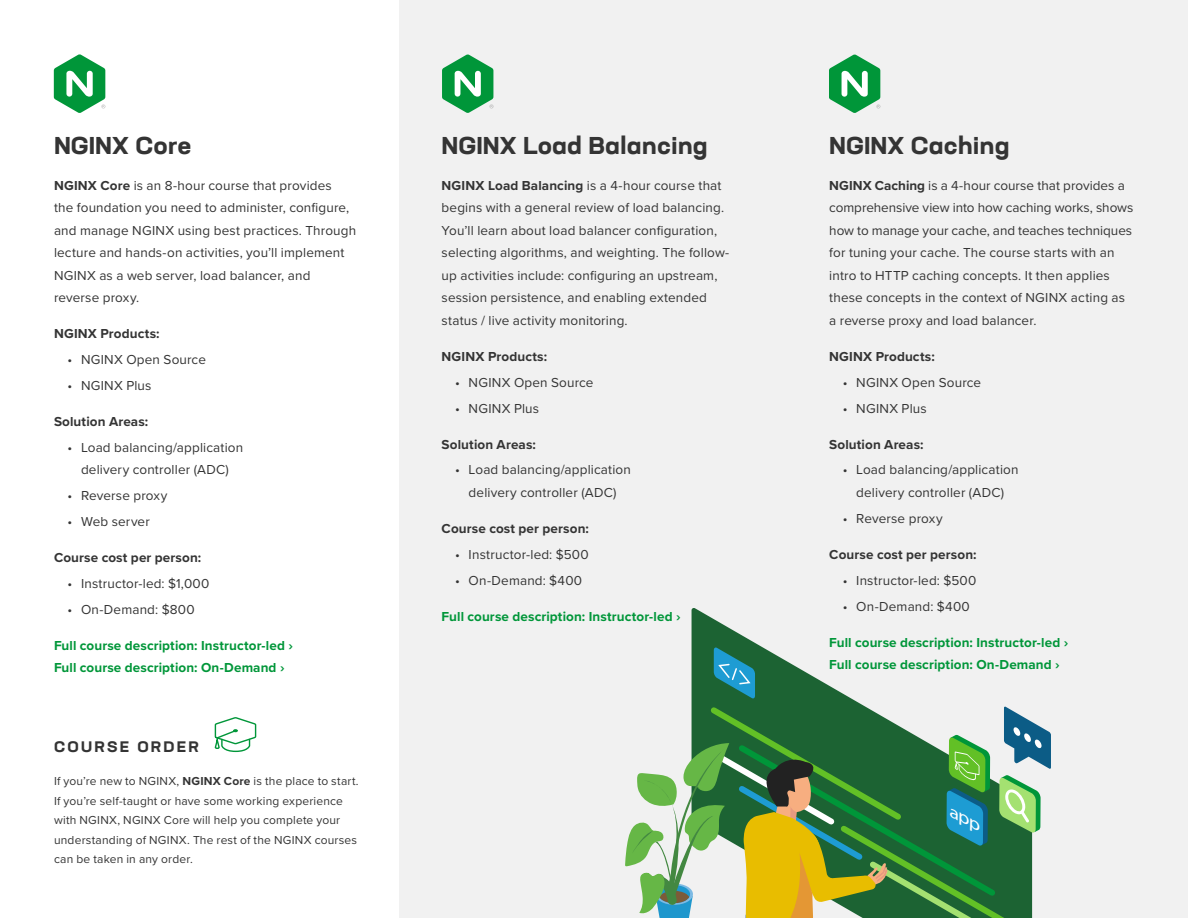
<style>
.page{position:relative;width:1188px;height:918px;background:#fff}
.page>*{position:absolute;margin:0;border:0;box-sizing:border-box;transform-origin:0 0}
.t1{font:700 expanded 24px "Neusa Next Std";color:#343434}
.t2{font:700 expanded 15px "Neusa Next Std";letter-spacing:.15em;color:#343434}
.t3{font:13.5px/22.5px "Proxima Nova";letter-spacing:.01em;color:#343434}
.t4{font:700 13.5px/22.5px "Proxima Nova";letter-spacing:.01em;color:#009639}
.t5{font:700 13.5px "Proxima Nova";letter-spacing:.01em;color:#343434}
.t6{font:12px/19.5px "Proxima Nova";letter-spacing:.015em;color:#343434}
.s1{font-weight:700}
</style>
<div class="page">
<div style="left:400px;top:0;width:788px;height:918px;background:#f1f1f1"></div>
<svg style="left:214px;top:717px;width:43px;height:36px"></svg>
<svg style="left:54px;top:54px;width:51px;height:59px"></svg>
<svg style="left:442px;top:55px;width:51px;height:58px"></svg>
<svg style="left:829px;top:55px;width:51px;height:58px"></svg>
<svg style="left:692px;top:608px;width:70px;height:39px;fill:#1c6333"></svg>
<svg style="left:625px;top:647px;width:426px;height:271px"></svg>
<h1 class="t1" style="left:54px;top:130px;width:139px">NGINX Core</h1>
<p class="t3" style="left:54px;top:173px;width:304px"><span class="s1">NGINX Core</span> is an 8-hour course that provides<br>the foundation you need to administer, configure, and manage NGINX using best practices. Through lecture and hands-on activities, you’ll implement NGINX as a web server, load balancer, and reverse proxy.</p>
<p class="t5" style="left:54px;top:324px;width:107px">NGINX Products:</p>
<p class="t3" style="left:68px;top:348px;width:140px">• NGINX Open Source</p>
<p class="t3" style="left:68px;top:374px;width:86px">• NGINX Plus</p>
<p class="t5" style="left:54px;top:411px;width:96px">Solution Areas:</p>
<p class="t3" style="left:68px;top:436px;width:177px;text-align:center">• Load balancing/application delivery controller (ADC)</p>
<p class="t3" style="left:68px;top:484px;width:101px">• Reverse proxy</p>
<p class="t3" style="left:68px;top:510px;width:84px">• Web server</p>
<p class="t5" style="left:54px;top:548px;width:149px">Course cost per person:</p>
<p class="t3" style="left:68px;top:572px;width:143px">• Instructor-led: $1,000</p>
<p class="t3" style="left:68px;top:598px;width:129px">• On-Demand: $800</p>
<p class="t4" style="left:54px;top:634px;width:241px">Full course description: Instructor-led ›<br>Full course description: On-Demand ›</p>
<p class="t2" style="left:54px;top:737px;width:146px">COURSE ORDER</p>
<p class="t6" style="left:54px;top:771px;width:306px">If you’re new to NGINX, <span class="s1">NGINX Core</span> is the place to start.<br>If you’re self-taught or have some working experience with NGINX, NGINX Core will help you complete your understanding of NGINX. The rest of the NGINX courses can be taken in any order.</p>
<h1 class="t1" style="left:442px;top:130px;width:268px">NGINX Load Balancing</h1>
<p class="t3" style="left:442px;top:173px;width:289px"><span class="s1">NGINX Load Balancing</span> is a 4-hour course that begins with a general review of load balancing.<br>You’ll learn about load balancer configuration, selecting algorithms, and weighting. The follow&shy;up activities include: configuring an upstream, session persistence, and enabling extended status / live activity monitoring.</p>
<p class="t5" style="left:442px;top:346px;width:107px">NGINX Products:</p>
<p class="t3" style="left:455px;top:370px;width:140px">• NGINX Open Source</p>
<p class="t3" style="left:455px;top:396px;width:86px">• NGINX Plus</p>
<p class="t5" style="left:442px;top:434px;width:96px">Solution Areas:</p>
<p class="t3" style="left:455px;top:458px;width:177px;text-align:center">• Load balancing/application delivery controller (ADC)</p>
<p class="t5" style="left:442px;top:518px;width:149px">Course cost per person:</p>
<p class="t3" style="left:455px;top:542px;width:135px">• Instructor-led: $500</p>
<p class="t3" style="left:455px;top:568px;width:129px">• On-Demand: $400</p>
<p class="t4" style="left:442px;top:605px;width:241px">Full course description: Instructor-led ›</p>
<h1 class="t1" style="left:829px;top:130px;width:182px">NGINX Caching</h1>
<p class="t3" style="left:829px;top:173px;width:306px"><span class="s1">NGINX Caching</span> is a 4-hour course that provides a comprehensive view into how caching works, shows how to manage your cache, and teaches techniques for tuning your cache. The course starts with an intro to HTTP caching concepts. It then applies these concepts in the context of NGINX acting as a reverse proxy and load balancer.</p>
<p class="t5" style="left:829px;top:346px;width:107px">NGINX Products:</p>
<p class="t3" style="left:843px;top:370px;width:140px">• NGINX Open Source</p>
<p class="t3" style="left:843px;top:396px;width:86px">• NGINX Plus</p>
<p class="t5" style="left:829px;top:434px;width:96px">Solution Areas:</p>
<p class="t3" style="left:843px;top:458px;width:177px;text-align:center">• Load balancing/application delivery controller (ADC)</p>
<p class="t3" style="left:843px;top:506px;width:101px">• Reverse proxy</p>
<p class="t5" style="left:829px;top:544px;width:149px">Course cost per person:</p>
<p class="t3" style="left:843px;top:568px;width:135px">• Instructor-led: $500</p>
<p class="t3" style="left:843px;top:594px;width:129px">• On-Demand: $400</p>
<p class="t4" style="left:829px;top:631px;width:241px">Full course description: Instructor-led ›<br>Full course description: On-Demand ›</p>
</div>
